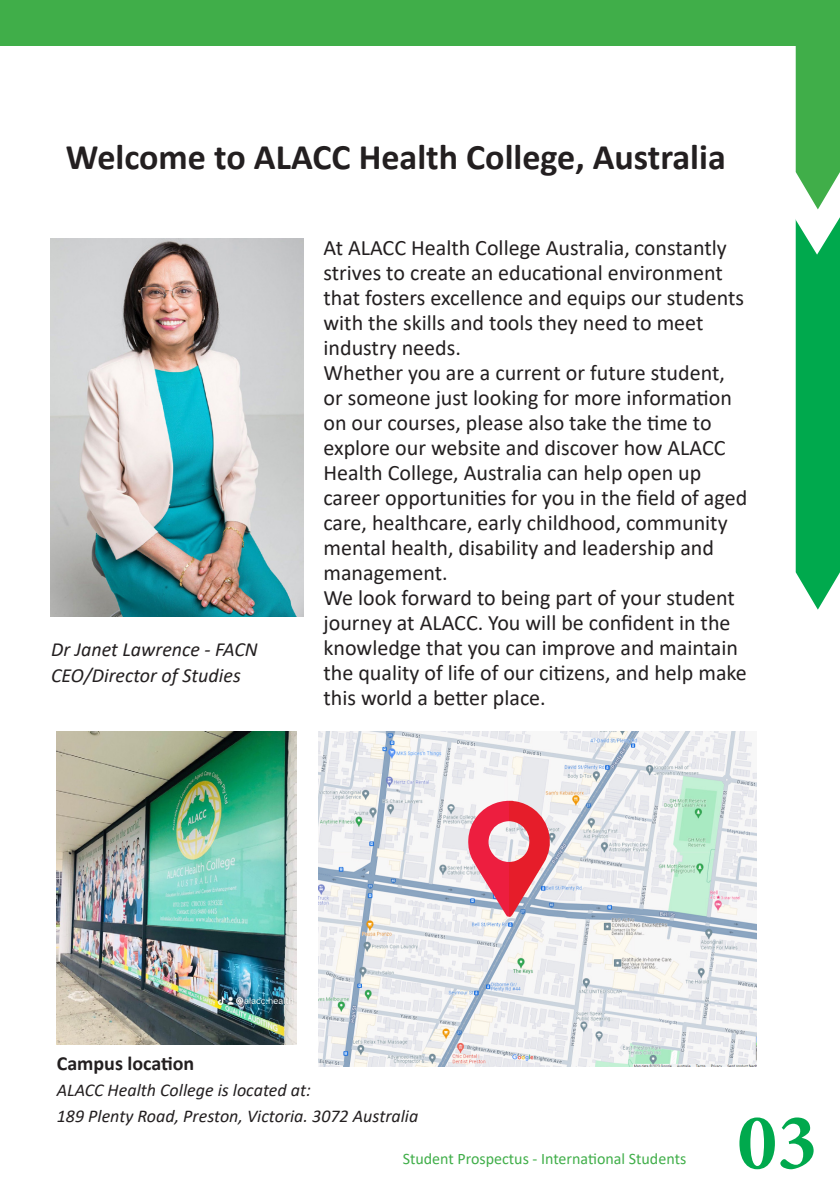
<style>
.page{position:relative;width:840px;height:1191px;background:#fff}
.page>*{position:absolute;margin:0;border:0;box-sizing:border-box;transform-origin:0 0}
.t1{font:700 80px "Minion Pro";color:#00a94d}
.t2{font:700 36px "Calibri";color:#231f20}
.t3{font:22px/25px "Calibri";color:#231f20}
.t4{font:italic 20px "Calibri";color:#231f20}
.t5{font:700 20px "Calibri";color:#231f20}
.t6{font:italic 18px "Calibri";color:#231f20}
.t7{font:16px "Calibri";color:#40ae49}
</style>
<div class="page">
<div style="left:0;top:0;width:839px;height:45px;background:#40ae49"></div>
<svg style="left:793px;top:45px;width:46px;height:564px;background:#3cb96b"></svg>
<img style="left:50px;top:238px;width:76px;height:729px">
<img style="left:51px;top:238px;width:252px;height:379px">
<img style="left:318px;top:732px;width:438px;height:334px">
<img style="left:57px;top:732px;width:239px;height:312px">
<svg style="left:467px;top:801px;width:83px;height:115px"></svg>
<p class="t2" style="left:66px;top:131px;width:661px">Welcome to ALACC Health College, Australia</p>
<p class="t4" style="left:51px;top:635px;width:208px">Dr Janet Lawrence - FACN</p>
<p class="t4" style="left:51px;top:661px;width:191px">CEO/Director of Studies</p>
<p class="t3" style="left:323px;top:234px;width:422px">At ALACC Health College Australia, constantly strives to create an educational environment that fosters excellence and equips our students with the skills and tools they need to meet industry needs.</p>
<p class="t3" style="left:323px;top:359px;width:425px">Whether you are a current or future student, or someone just looking for more information on our courses, please also take the time to explore our website and discover how ALACC Health College, Australia can help open up career opportunities for you in the field of aged care, healthcare, early childhood, community mental health, disability and leadership and management.</p>
<p class="t3" style="left:323px;top:584px;width:424px">We look forward to being part of your student journey at ALACC. You will be confident in the knowledge that you can improve and maintain the quality of life of our citizens, and help make this world a better place.</p>
<p class="t5" style="left:57px;top:1049px;width:139px">Campus location</p>
<p class="t6" style="left:57px;top:1077px;width:255px">ALACC Health College is located at:</p>
<p class="t6" style="left:57px;top:1103px;width:363px">189 Plenty Road, Preston, Victoria. 3072 Australia</p>
<p class="t7" style="left:402px;top:1147px;width:285px">Student Prospectus - International Students</p>
<h1 class="t1" style="left:736px;top:1086px;width:81px">03</h1>
</div>
